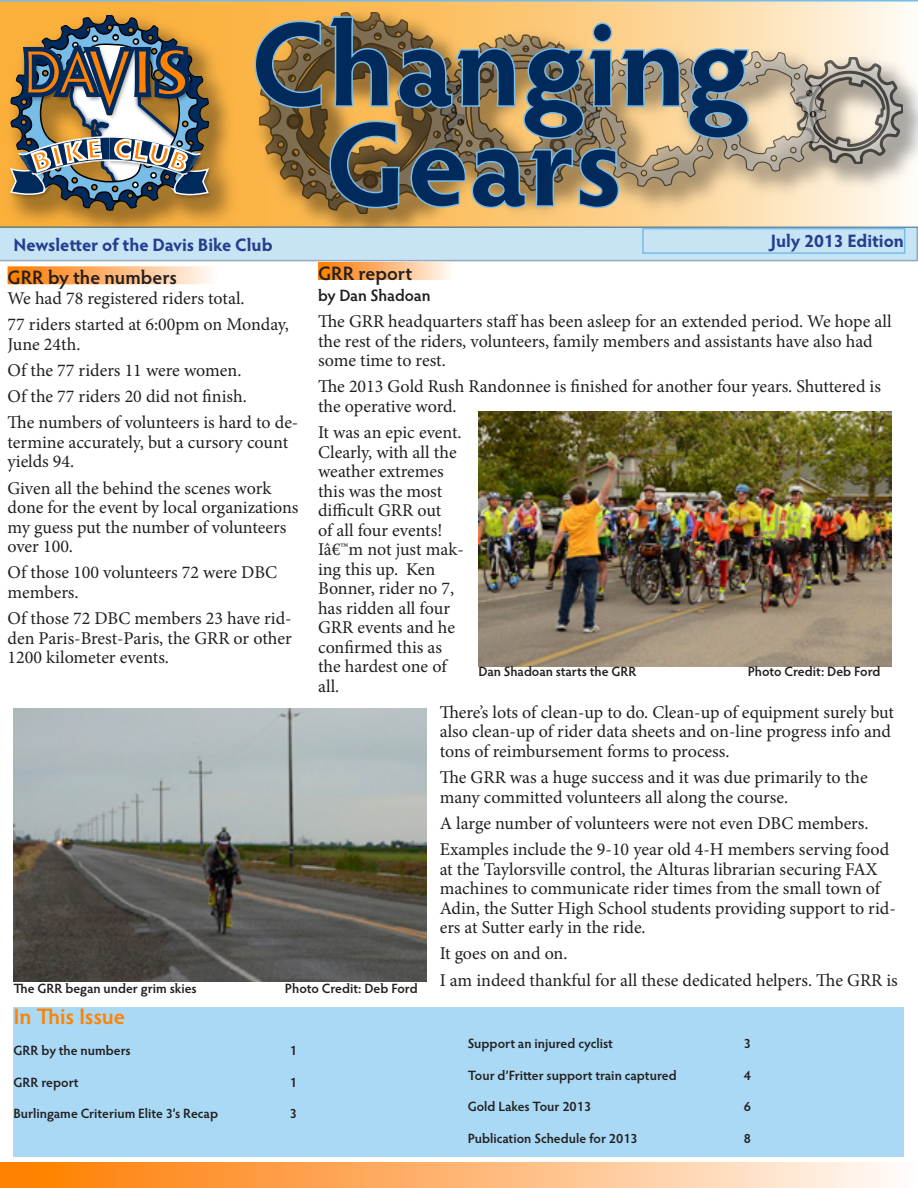
<style>
.page{position:relative;width:918px;height:1188px;background:#fff}
.page>*{position:absolute;margin:0;border:0;box-sizing:border-box;transform-origin:0 0}
.t1{font:700 121.2px/100.1px "Hypatia Sans Pro";letter-spacing:-.005em;color:#00295c;text-align:center}
.Box_Headers{font:600 22.5px "Hypatia Sans Pro";letter-spacing:-.01em;color:#ff8200}
.Body_Article_Header{font:600 19.5px "Hypatia Sans Pro";color:#231f20}
.Body_Copy{font:18px/19.5px "Minion Pro";color:#231f20}
.Edition_Header{font:700 18px "Hypatia Sans Pro";color:#253f8e}
.Article_Author{font:600 16.5px "Hypatia Sans Pro";letter-spacing:-.005em;color:#231f20}
.TOC_content{font:600 13.5px "Hypatia Sans Pro";color:#231f20}
.Photo_Captions{font:600 13.5px "Hypatia Sans Pro";letter-spacing:-.005em;color:#231f20}
</style>
<div class="page">
<div style="left:0;top:1162px;width:918px;height:26px;background:linear-gradient(to right,#ff7900,#fff8f6)"></div>
<div style="left:318px;top:262px;width:135px;height:18px;background:linear-gradient(to right,#ff7900,#fff7f5)"></div>
<div style="left:8px;top:266px;width:209px;height:18px;background:linear-gradient(to right,#ff7900,#fff7f5)"></div>
<img style="left:478px;top:411px;width:413px;height:255px">
<img style="left:14px;top:708px;width:412px;height:274px">
<div style="left:14px;top:1007px;width:890px;height:149px;background:#a9d9f4"></div>
<img style="left:0;top:0;width:918px;height:226px">
<img style="left:8px;top:165px;width:2px;height:36px">
<img style="left:209px;top:166px;width:6px;height:35px">
<svg style="left:10px;top:15px;width:199px;height:196px;background:#867e6a"></svg>
<img style="left:254px;top:12px;width:649px;height:202px">
<svg style="left:0;top:226px;width:918px;height:35px;background:#c1dcec"></svg>
<div style="left:642px;top:228px;width:263px;height:26px;border:2px solid #78bde8"></div>
<h1 class="t1" style="left:250px;top:8px;width:502px">Changing<br>Gears</h1>
<p class="Edition_Header" style="left:14px;top:232px;width:261px">Newsletter of the Davis Bike Club</p>
<p class="Edition_Header" style="left:771px;top:229px;width:135px">July 2013 Edition</p>
<p class="Body_Article_Header" style="left:318px;top:260px;width:96px">GRR report</p>
<p class="Article_Author" style="left:318px;top:284px;width:114px">by Dan Shadoan</p>
<p class="Body_Copy" style="left:318px;top:312px;width:575px">The GRR headquarters staff has been asleep for an extended period. We hope all the rest of the riders, volunteers, family members and assistants have also had some time to rest.</p>
<p class="Body_Copy" style="left:318px;top:377px;width:564px">The 2013 Gold Rush Randonnee is finished for another four years. Shuttered is the operative word.</p>
<p class="Body_Copy" style="left:318px;top:423px;width:147px">It was an epic event.<br>Clearly, with all the weather extremes this was the most difficult GRR out<br>of all four events!<br>Iâ€™m not just mak&shy;ing this up. Ken<br>Bonner, rider no 7, has ridden all four<br>GRR events and he confirmed this as the hardest one of all.</p>
<p class="Body_Copy" style="left:440px;top:703px;width:456px">There’s lots of clean-up to do. Clean-up of equipment surely but also clean-up of rider data sheets and on-line progress info and tons of reimbursement forms to process.</p>
<p class="Body_Copy" style="left:440px;top:768px;width:430px">The GRR was a huge success and it was due primarily to the many committed volunteers all along the course.</p>
<p class="Body_Copy" style="left:440px;top:814px;width:430px">A large number of volunteers were not even DBC members.</p>
<p class="Body_Copy" style="left:440px;top:840px;width:458px">Examples include the 9-10 year old 4-H members serving food at the Taylorsville control, the Alturas librarian securing FAX machines to communicate rider times from the small town of Adin, the Sutter High School students providing support to rid&shy;ers at Sutter early in the ride.</p>
<p class="Body_Copy" style="left:440px;top:944px;width:129px">It goes on and on.</p>
<p class="Body_Copy" style="left:440px;top:970px;width:460px">I am indeed thankful for all these dedicated helpers. The GRR is</p>
<p class="Body_Article_Header" style="left:8px;top:264px;width:171px">GRR by the numbers</p>
<p class="Body_Copy" style="left:8px;top:288px;width:239px">We had 78 registered riders total.</p>
<p class="Body_Copy" style="left:8px;top:315px;width:283px">77 riders started at 6:00pm on Monday,<br>June 24th.</p>
<p class="Body_Copy" style="left:8px;top:360px;width:235px">Of the 77 riders 11 were women.</p>
<p class="Body_Copy" style="left:8px;top:387px;width:241px">Of the 77 riders 20 did not finish.</p>
<p class="Body_Copy" style="left:8px;top:413px;width:292px">The numbers of volunteers is hard to de&shy;termine accurately, but a cursory count yields 94.</p>
<p class="Body_Copy" style="left:8px;top:478px;width:292px">Given all the behind the scenes work done for the event by local organizations my guess put the number of volunteers over 100.</p>
<p class="Body_Copy" style="left:8px;top:563px;width:271px">Of those 100 volunteers 72 were DBC members.</p>
<p class="Body_Copy" style="left:8px;top:609px;width:286px;text-align:justify">Of those 72 DBC members 23 have rid&shy;den Paris-Brest-Paris, the GRR or other 1200 kilometer events.</p>
<p class="Photo_Captions" style="left:478px;top:662px;width:160px">Dan Shadoan starts the GRR</p>
<p class="Photo_Captions" style="left:748px;top:662px;width:134px">Photo Credit: Deb Ford</p>
<p class="Photo_Captions" style="left:14px;top:979px;width:185px">The GRR began under grim skies</p>
<p class="Photo_Captions" style="left:285px;top:979px;width:134px">Photo Credit: Deb Ford</p>
<p class="Box_Headers" style="left:14px;top:1000px;width:113px">In This Issue</p>
<p class="TOC_content" style="left:14px;top:1041px;width:119px">GRR by the numbers</p>
<p class="TOC_content" style="left:290px;top:1041px;width:9px">1</p>
<p class="TOC_content" style="left:14px;top:1073px;width:67px">GRR report</p>
<p class="TOC_content" style="left:290px;top:1073px;width:9px">1</p>
<p class="TOC_content" style="left:14px;top:1104px;width:206px">Burlingame Criterium Elite 3’s Recap</p>
<p class="TOC_content" style="left:290px;top:1104px;width:9px">3</p>
<p class="TOC_content" style="left:468px;top:1034px;width:147px">Support an injured cyclist</p>
<p class="TOC_content" style="left:744px;top:1034px;width:9px">3</p>
<p class="TOC_content" style="left:468px;top:1066px;width:210px">Tour d’Fritter support train captured</p>
<p class="TOC_content" style="left:744px;top:1066px;width:9px">4</p>
<p class="TOC_content" style="left:468px;top:1097px;width:125px">Gold Lakes Tour 2013</p>
<p class="TOC_content" style="left:744px;top:1097px;width:9px">6</p>
<p class="TOC_content" style="left:468px;top:1129px;width:172px">Publication Schedule for 2013</p>
<p class="TOC_content" style="left:744px;top:1129px;width:9px">8</p>
</div>
